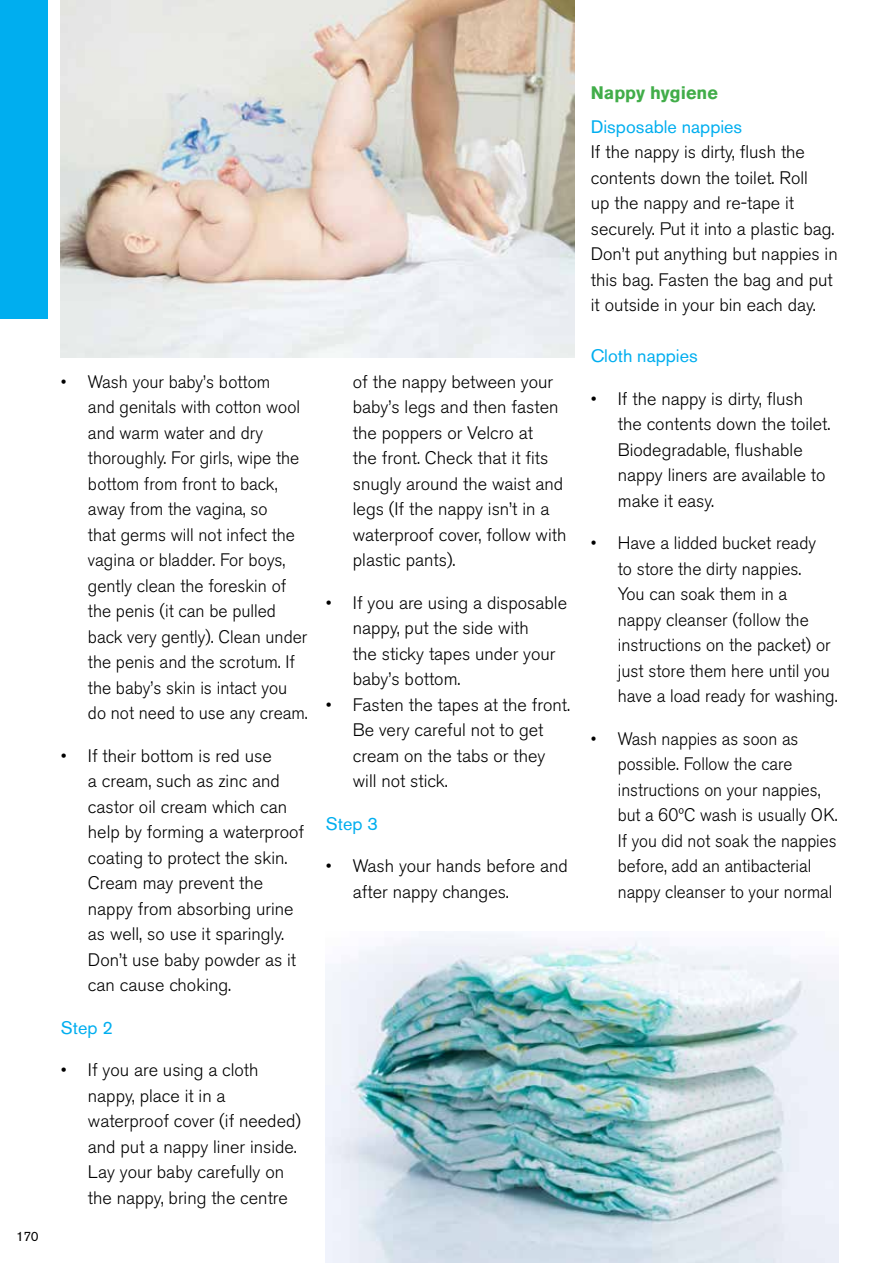
<style>
.page{position:relative;width:893px;height:1263px;background:#fff}
.page>*{position:absolute;margin:0;border:0;box-sizing:border-box;transform-origin:0 0}
.t1{font:300 18px/25.5px "Akzidenz Grotesk BE";color:#000}
.t2{font:300 18px/25.5px "Akzidenz Grotesk BE";color:#000;scale:.95 1}
.t3{font:18px "Akzidenz Grotesk BE";color:#00aeef}
.t4{font:700 18px "Akzidenz Grotesk BE";color:#41ad49}
.t5{font:13.5px "Akzidenz Grotesk BE";color:#000}
</style>
<div class="page">
<div style="left:0;top:0;width:48px;height:319px;background:#00aeef"></div>
<img style="left:61px;top:0;width:513px;height:357px">
<img style="left:326px;top:931px;width:512px;height:332px">
<p class="t5" style="left:16px;top:1229px;width:24px">170</p>
<p class="t1" style="left:88px;top:369px;width:221px;text-indent:-27px">• Wash your baby’s bottom<br>and genitals with cotton wool and warm water and dry thoroughly. For girls, wipe the bottom from front to back, away from the vagina, so<br>that germs will not infect the vagina or bladder. For boys, gently clean the foreskin of the penis (it can be pulled back very gently). Clean under the penis and the scrotum. If the baby’s skin is intact you do not need to use any cream.</p>
<p class="t1" style="left:88px;top:743px;width:218px;text-indent:-27px">• If their bottom is red use<br>a cream, such as zinc and castor oil cream which can help by forming a waterproof coating to protect the skin.<br>Cream may prevent the nappy from absorbing urine as well, so use it sparingly.<br>Don’t use baby powder as it can cause choking.</p>
<p class="t3" style="left:61px;top:1017px;width:54px">Step 2</p>
<p class="t1" style="left:88px;top:1058px;width:215px;text-indent:-27px">• If you are using a cloth nappy, place it in a waterproof cover (if needed) and put a nappy liner inside.<br>Lay your baby carefully on the nappy, bring the centre</p>
<p class="t1" style="left:353px;top:369px;width:215px">of the nappy between your baby’s legs and then fasten the poppers or Velcro at<br>the front. Check that it fits snugly around the waist and legs (If the nappy isn’t in a waterproof cover, follow with plastic pants).</p>
<p class="t1" style="left:353px;top:590px;width:216px;text-indent:-27px">• If you are using a disposable nappy, put the side with<br>the sticky tapes under your baby’s bottom.</p>
<p class="t1" style="left:353px;top:692px;width:219px;text-indent:-27px">• Fasten the tapes at the front.<br>Be very careful not to get cream on the tabs or they will not stick.</p>
<p class="t3" style="left:326px;top:813px;width:54px">Step 3</p>
<p class="t1" style="left:353px;top:854px;width:216px;text-indent:-27px">• Wash your hands before and after nappy changes.</p>
<p class="t4" style="left:591px;top:82px;width:129px">Nappy hygiene</p>
<p class="t3" style="left:591px;top:116px;width:153px">Disposable nappies</p>
<p class="t1" style="left:591px;top:140px;width:248px">If the nappy is dirty, flush the contents down the toilet. Roll<br>up the nappy and re-tape it securely. Put it into a plastic bag.<br>Don’t put anything but nappies in this bag. Fasten the bag and put it outside in your bin each day.</p>
<p class="t3" style="left:591px;top:345px;width:108px">Cloth nappies</p>
<p class="t1" style="left:618px;top:386px;width:214px;text-indent:-27px">• If the nappy is dirty, flush the contents down the toilet.<br>Biodegradable, flushable nappy liners are available to make it easy.</p>
<p class="t1" style="left:618px;top:530px;width:221px;text-indent:-27px">• Have a lidded bucket ready<br>to store the dirty nappies.<br>You can soak them in a<br>nappy cleanser (follow the instructions on the packet) or just store them here until you have a load ready for washing.</p>
<p class="t2" style="left:618px;top:726px;width:233px;text-indent:-27px">• Wash nappies as soon as possible. Follow the care instructions on your nappies, but a 60ºC wash is usually OK.<br>If you did not soak the nappies before, add an antibacterial nappy cleanser to your normal</p>
</div>
